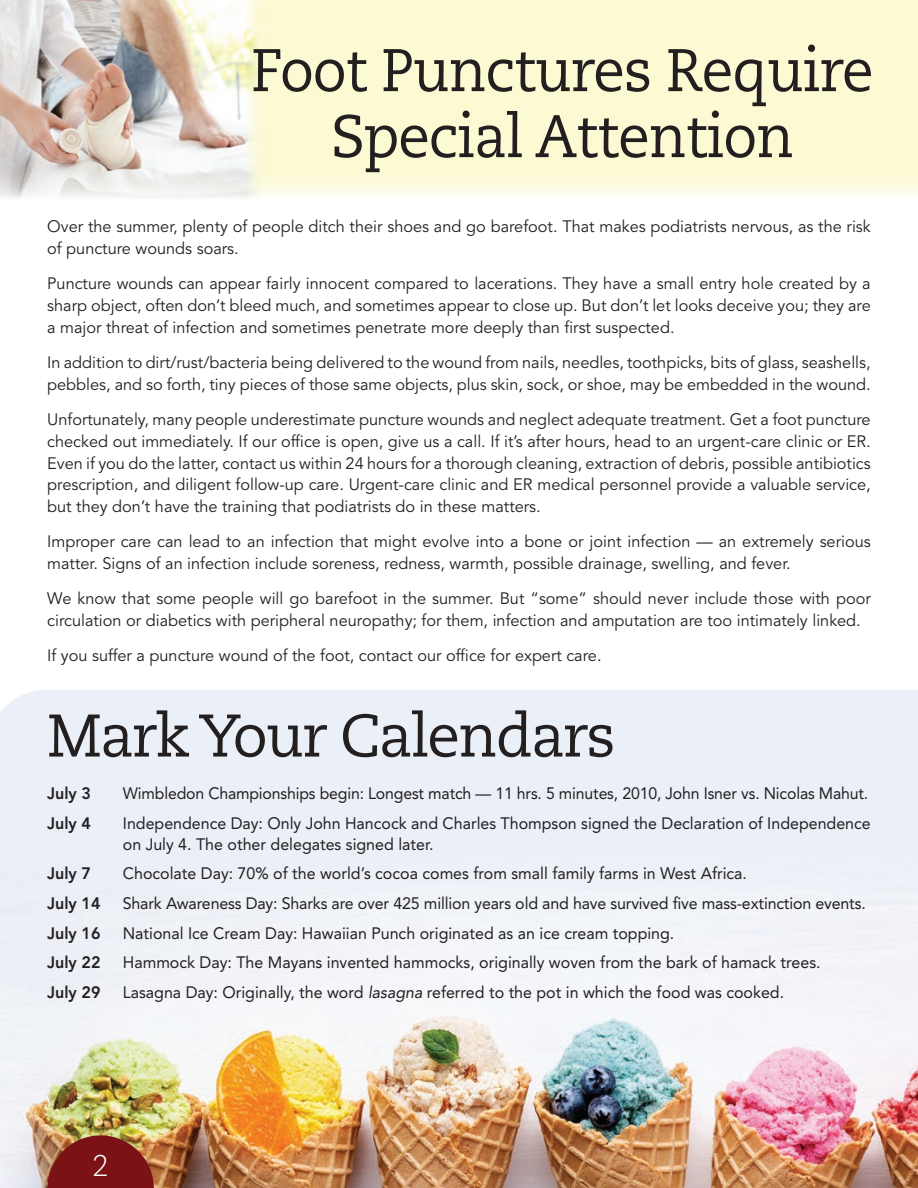
<style>
.page{position:relative;width:918px;height:1188px;background:#fff}
.page>*{position:absolute;margin:0;border:0;box-sizing:border-box;transform-origin:0 0}
.t1{font:60px/66px "Caecilia LT Std";letter-spacing:-.02em;color:#231f20;text-align:center;scale:.95 1}
.t2{font:60px "Caecilia LT Std";letter-spacing:-.02em;color:#231f20}
.t3{font:300 30px "Caecilia LT Std";color:#fff}
.t4{font:16.5px/21.8px "Avenir LT Std";color:#231f20}
.t5{font:16.5px/21px "Avenir LT Std";color:#231f20}
.t6{font:16.5px "Avenir LT Std";color:#231f20;scale:.96 1}
.t7{font:800 16.5px "Avenir LT Std";color:#231f20}
.s1{font-style:italic}
</style>
<div class="page">
<div style="left:0;top:690px;width:918px;height:139px;background:#ebeff7"></div>
<img style="left:0;top:829px;width:918px;height:359px">
<div style="left:0;top:0;width:918px;height:214px;background:#fcfad3"></div>
<img style="left:0;top:0;width:259px;height:166px">
<svg style="left:0;top:166px;width:918px;height:48px"></svg>
<img style="left:47px;top:1135px;width:107px;height:53px">
<h1 class="t1" style="left:251px;top:38px;width:657px">Foot Punctures Require<br>Special Attention</h1>
<p class="t4" style="left:47px;top:216px;width:825px">Over the summer, plenty of people ditch their shoes and go barefoot. That makes podiatrists nervous, as the risk of puncture wounds soars.</p>
<p class="t4" style="left:47px;top:273px;width:825px;text-align:justify">Puncture wounds can appear fairly innocent compared to lacerations. They have a small entry hole created by a sharp object, often don’t bleed much, and sometimes appear to close up. But don’t let looks deceive you; they are a major threat of infection and sometimes penetrate more deeply than first suspected.</p>
<p class="t4" style="left:47px;top:352px;width:825px">In addition to dirt/rust/bacteria being delivered to the wound from nails, needles, toothpicks, bits of glass, seashells, pebbles, and so forth, tiny pieces of those same objects, plus skin, sock, or shoe, may be embedded in the wound.</p>
<p class="t4" style="left:47px;top:409px;width:825px;text-align:justify">Unfortunately, many people underestimate puncture wounds and neglect adequate treatment. Get a foot puncture checked out immediately. If our office is open, give us a call. If it’s after hours, head to an urgent-care clinic or ER.<br>Even if you do the latter, contact us within 24 hours for a thorough cleaning, extraction of debris, possible antibiotics prescription, and diligent follow-up care. Urgent-care clinic and ER medical personnel provide a valuable service, but they don’t have the training that podiatrists do in these matters.</p>
<p class="t4" style="left:47px;top:531px;width:825px">Improper care can lead to an infection that might evolve into a bone or joint infection — an extremely serious matter. Signs of an infection include soreness, redness, warmth, possible drainage, swelling, and fever.</p>
<p class="t4" style="left:47px;top:588px;width:825px">We know that some people will go barefoot in the summer. But “some” should never include those with poor circulation or diabetics with peripheral neuropathy; for them, infection and amputation are too intimately linked.</p>
<p class="t4" style="left:47px;top:645px;width:556px">If you suffer a puncture wound of the foot, contact our office for expert care.</p>
<h1 class="t2" style="left:47px;top:701px;width:570px">Mark Your Calendars</h1>
<p class="t7" style="left:47px;top:784px;width:45px">July 3</p>
<p class="t6" style="left:123px;top:784px;width:778px">Wimbledon Championships begin: Longest match — 11 hrs. 5 minutes, 2010, John Isner vs. Nicolas Mahut.</p>
<p class="t7" style="left:47px;top:813px;width:45px">July 4</p>
<p class="t5" style="left:123px;top:813px;width:749px">Independence Day: Only John Hancock and Charles Thompson signed the Declaration of Independence on July 4. The other delegates signed later.</p>
<p class="t7" style="left:47px;top:864px;width:45px">July 7</p>
<p class="t5" style="left:123px;top:863px;width:626px">Chocolate Day: 70% of the world’s cocoa comes from small family farms in West Africa.</p>
<p class="t7" style="left:47px;top:893px;width:55px">July 14</p>
<p class="t5" style="left:123px;top:893px;width:745px">Shark Awareness Day: Sharks are over 425 million years old and have survived five mass-extinction events.</p>
<p class="t7" style="left:47px;top:923px;width:55px">July 16</p>
<p class="t5" style="left:123px;top:922px;width:553px">National Ice Cream Day: Hawaiian Punch originated as an ice cream topping.</p>
<p class="t7" style="left:47px;top:953px;width:55px">July 22</p>
<p class="t5" style="left:123px;top:952px;width:699px">Hammock Day: The Mayans invented hammocks, originally woven from the bark of hamack trees.</p>
<p class="t7" style="left:47px;top:982px;width:55px">July 29</p>
<p class="t5" style="left:123px;top:982px;width:663px">Lasagna Day: Originally, the word <span class="s1">lasagna</span> referred to the pot in which the food was cooked.</p>
<h2 class="t3" style="left:92px;top:1149px;width:18px">2</h2>
</div>
